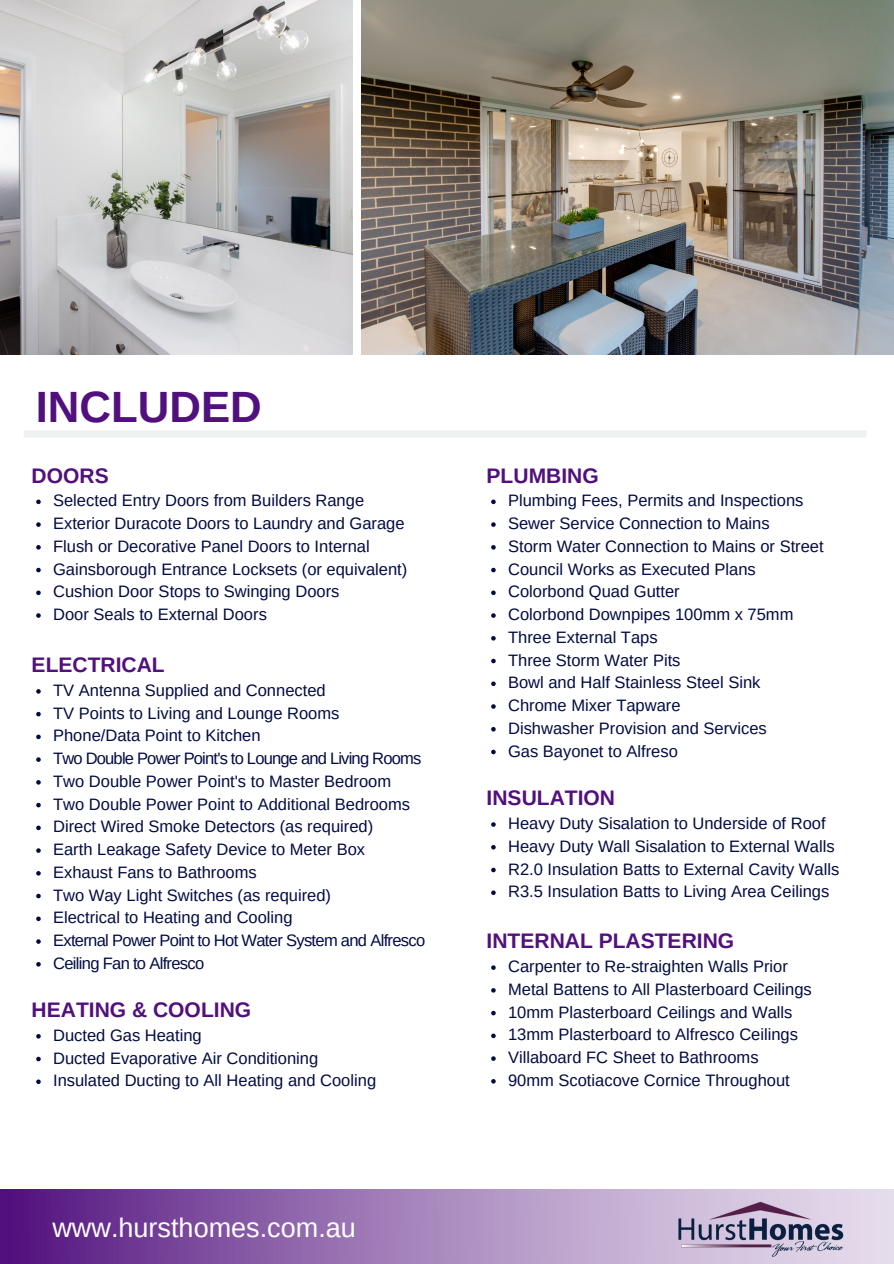
<style>
.page{position:relative;width:894px;height:1264px;background:#fff}
.page>*{position:absolute;margin:0;border:0;box-sizing:border-box;transform-origin:0 0}
.t1{font:700 43.8px "Arimo";color:#51107d}
.t2{font:27px "Arimo";color:#fff}
.t3{font:700 21px "Arimo";color:#51107d}
.t4{font:16.5px "Arimo";color:#020b42}
.t5{font:16.5px "Arimo";letter-spacing:-.04em;color:#020b42}
.t6{font:16.5px "Arimo";letter-spacing:-.05em;color:#020b42}
</style>
<div class="page">
<svg style="left:0;top:1189px;width:893px;height:74px;background:#9a74b3"></svg>
<img style="left:677px;top:1189px;width:167px;height:74px">
<img style="left:362px;top:0;width:531px;height:355px">
<div style="left:24px;top:430px;width:842px;height:7px;background:#eff0f2"></div>
<img style="left:0;top:0;width:352px;height:355px">
<svg style="left:36px;top:499px;width:5px;height:5px"></svg>
<svg style="left:36px;top:522px;width:5px;height:5px"></svg>
<svg style="left:36px;top:545px;width:5px;height:4px"></svg>
<svg style="left:36px;top:568px;width:5px;height:4px"></svg>
<svg style="left:36px;top:590px;width:5px;height:5px"></svg>
<svg style="left:36px;top:613px;width:5px;height:5px"></svg>
<svg style="left:36px;top:689px;width:5px;height:4px"></svg>
<svg style="left:36px;top:712px;width:5px;height:4px"></svg>
<svg style="left:36px;top:734px;width:5px;height:5px"></svg>
<svg style="left:36px;top:757px;width:5px;height:5px"></svg>
<svg style="left:36px;top:780px;width:5px;height:4px"></svg>
<svg style="left:36px;top:802px;width:5px;height:5px"></svg>
<svg style="left:36px;top:825px;width:5px;height:5px"></svg>
<svg style="left:36px;top:848px;width:5px;height:4px"></svg>
<svg style="left:36px;top:871px;width:5px;height:4px"></svg>
<svg style="left:36px;top:893px;width:5px;height:5px"></svg>
<svg style="left:36px;top:916px;width:5px;height:5px"></svg>
<svg style="left:36px;top:939px;width:5px;height:4px"></svg>
<svg style="left:36px;top:962px;width:5px;height:4px"></svg>
<svg style="left:491px;top:499px;width:4px;height:5px"></svg>
<svg style="left:491px;top:522px;width:4px;height:5px"></svg>
<svg style="left:491px;top:545px;width:4px;height:4px"></svg>
<svg style="left:491px;top:568px;width:4px;height:4px"></svg>
<svg style="left:491px;top:590px;width:4px;height:5px"></svg>
<svg style="left:491px;top:613px;width:4px;height:5px"></svg>
<svg style="left:491px;top:636px;width:4px;height:4px"></svg>
<svg style="left:491px;top:658px;width:4px;height:5px"></svg>
<svg style="left:491px;top:681px;width:4px;height:5px"></svg>
<svg style="left:491px;top:704px;width:4px;height:4px"></svg>
<svg style="left:491px;top:727px;width:4px;height:4px"></svg>
<svg style="left:491px;top:749px;width:4px;height:5px"></svg>
<svg style="left:491px;top:822px;width:4px;height:4px"></svg>
<svg style="left:491px;top:845px;width:4px;height:4px"></svg>
<svg style="left:491px;top:867px;width:4px;height:5px"></svg>
<svg style="left:491px;top:890px;width:4px;height:5px"></svg>
<svg style="left:36px;top:1034px;width:5px;height:4px"></svg>
<svg style="left:36px;top:1056px;width:5px;height:5px"></svg>
<svg style="left:36px;top:1079px;width:5px;height:5px"></svg>
<svg style="left:491px;top:965px;width:4px;height:4px"></svg>
<svg style="left:491px;top:988px;width:4px;height:4px"></svg>
<svg style="left:491px;top:1010px;width:4px;height:5px"></svg>
<svg style="left:491px;top:1033px;width:4px;height:5px"></svg>
<svg style="left:491px;top:1056px;width:4px;height:4px"></svg>
<svg style="left:491px;top:1079px;width:4px;height:4px"></svg>
<p class="t1" style="left:36px;top:383px;width:227px">INCLUDED</p>
<p class="t3" style="left:32px;top:463px;width:79px">DOORS</p>
<p class="t4" style="left:53px;top:491px;width:312px">Selected Entry Doors from Builders Range</p>
<p class="t4" style="left:53px;top:514px;width:353px">Exterior Duracote Doors to Laundry and Garage</p>
<p class="t4" style="left:53px;top:537px;width:318px">Flush or Decorative Panel Doors to Internal</p>
<p class="t4" style="left:53px;top:559px;width:355px">Gainsborough Entrance Locksets (or equivalent)</p>
<p class="t4" style="left:53px;top:582px;width:288px">Cushion Door Stops to Swinging Doors</p>
<p class="t4" style="left:53px;top:605px;width:215px">Door Seals to External Doors</p>
<p class="t3" style="left:32px;top:653px;width:135px">ELECTRICAL</p>
<p class="t4" style="left:53px;top:681px;width:274px">TV Antenna Supplied and Connected</p>
<p class="t4" style="left:53px;top:703px;width:288px">TV Points to Living and Lounge Rooms</p>
<p class="t4" style="left:53px;top:726px;width:209px">Phone/Data Point to Kitchen</p>
<p class="t6" style="left:53px;top:749px;width:369px">Two Double Power Point's to Lounge and Living Rooms</p>
<p class="t4" style="left:53px;top:772px;width:339px">Two Double Power Point's to Master Bedroom</p>
<p class="t4" style="left:53px;top:794px;width:358px">Two Double Power Point to Additional Bedrooms</p>
<p class="t4" style="left:53px;top:817px;width:321px">Direct Wired Smoke Detectors (as required)</p>
<p class="t4" style="left:53px;top:840px;width:313px">Earth Leakage Safety Device to Meter Box</p>
<p class="t4" style="left:53px;top:863px;width:205px">Exhaust Fans to Bathrooms</p>
<p class="t4" style="left:53px;top:885px;width:279px">Two Way Light Switches (as required)</p>
<p class="t4" style="left:53px;top:908px;width:241px">Electrical to Heating and Cooling</p>
<p class="t5" style="left:53px;top:931px;width:373px">External Power Point to Hot Water System and Alfresco</p>
<p class="t5" style="left:53px;top:953px;width:153px">Ceiling Fan to Alfresco</p>
<p class="t3" style="left:32px;top:997px;width:221px">HEATING &amp; COOLING</p>
<p class="t4" style="left:53px;top:1025px;width:150px">Ducted Gas Heating</p>
<p class="t4" style="left:53px;top:1048px;width:267px">Ducted Evaporative Air Conditioning</p>
<p class="t4" style="left:53px;top:1071px;width:324px">Insulated Ducting to All Heating and Cooling</p>
<p class="t2" style="left:52px;top:1212px;width:305px">www.hursthomes.com.au</p>
<p class="t3" style="left:486px;top:463px;width:114px">PLUMBING</p>
<p class="t4" style="left:508px;top:491px;width:297px">Plumbing Fees, Permits and Inspections</p>
<p class="t4" style="left:508px;top:514px;width:263px">Sewer Service Connection to Mains</p>
<p class="t4" style="left:508px;top:537px;width:317px">Storm Water Connection to Mains or Street</p>
<p class="t4" style="left:508px;top:559px;width:249px">Council Works as Executed Plans</p>
<p class="t4" style="left:508px;top:582px;width:173px">Colorbond Quad Gutter</p>
<p class="t4" style="left:508px;top:605px;width:287px">Colorbond Downpipes 100mm x 75mm</p>
<p class="t4" style="left:508px;top:628px;width:151px">Three External Taps</p>
<p class="t4" style="left:508px;top:650px;width:174px">Three Storm Water Pits</p>
<p class="t4" style="left:508px;top:673px;width:254px">Bowl and Half Stainless Steel Sink</p>
<p class="t4" style="left:508px;top:696px;width:174px">Chrome Mixer Tapware</p>
<p class="t4" style="left:508px;top:719px;width:260px">Dishwasher Provision and Services</p>
<p class="t4" style="left:508px;top:741px;width:171px">Gas Bayonet to Alfreso</p>
<p class="t3" style="left:486px;top:786px;width:130px">INSULATION</p>
<p class="t4" style="left:508px;top:814px;width:319px">Heavy Duty Sisalation to Underside of Roof</p>
<p class="t4" style="left:508px;top:836px;width:328px">Heavy Duty Wall Sisalation to External Walls</p>
<p class="t4" style="left:508px;top:859px;width:332px">R2.0 Insulation Batts to External Cavity Walls</p>
<p class="t4" style="left:508px;top:882px;width:322px">R3.5 Insulation Batts to Living Area Ceilings</p>
<p class="t3" style="left:486px;top:929px;width:249px">INTERNAL PLASTERING</p>
<p class="t4" style="left:508px;top:957px;width:281px">Carpenter to Re-straighten Walls Prior</p>
<p class="t4" style="left:508px;top:979px;width:305px">Metal Battens to All Plasterboard Ceilings</p>
<p class="t4" style="left:508px;top:1002px;width:286px">10mm Plasterboard Ceilings and Walls</p>
<p class="t4" style="left:508px;top:1025px;width:291px">13mm Plasterboard to Alfresco Ceilings</p>
<p class="t4" style="left:508px;top:1048px;width:252px">Villaboard FC Sheet to Bathrooms</p>
<p class="t4" style="left:508px;top:1070px;width:283px">90mm Scotiacove Cornice Throughout</p>
</div>
